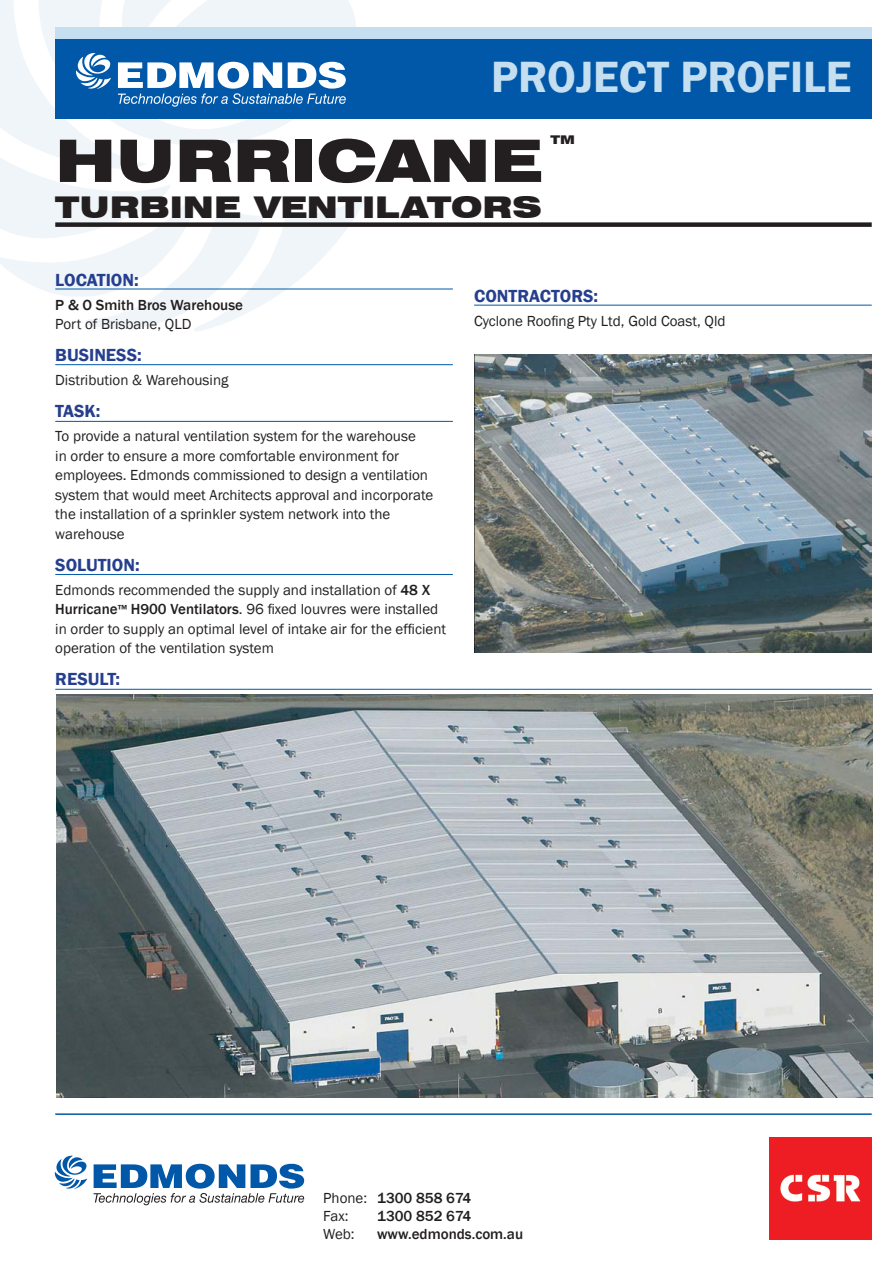
<style>
.page{position:relative;width:893px;height:1263px;background:#fff}
.page>*{position:absolute;margin:0;border:0;box-sizing:border-box;transform-origin:0 0}
.t1{font:900 expanded 58.5px "Swiss 721 BT";color:#231f20}
.t2{font:600 45px "Franklin Gothic";color:#c5dff0}
.t3{font:900 expanded 30px "Swiss 721 BT";color:#231f20}
.subheading{font:600 18px "Franklin Gothic";color:#253f8e}
.body{font:15px/19.5px "Franklin Gothic";color:#231f20}
.body-2{font:500 15px "Franklin Gothic";color:#231f20}
.t4{font:900 expanded 12px "Swiss 721 BT";color:#231f20}
.s1{font-weight:500}
.s2{font-weight:500;font-size:12px}
.s3{font-weight:400}
</style>
<div class="page">
<div style="left:55px;top:27px;width:817px;height:23px;background:#c5dff0"></div>
<div style="left:55px;top:40px;width:817px;height:79px;background:#0158a9"></div>
<svg style="left:0;top:0;width:366px;height:331px"></svg>
<img style="left:770px;top:1137px;width:102px;height:102px">
<hr style="left:55px;top:1113px;width:817px;height:2px;background:#0158a9">
<div style="left:55px;top:222px;width:817px;height:5px;background:#231f20"></div>
<svg style="left:93px;top:1164px;width:211px;height:41px"></svg>
<svg style="left:55px;top:1155px;width:32px;height:34px"></svg>
<hr style="left:55px;top:289px;width:398px;height:1px;background:#0158a9">
<img style="left:56px;top:694px;width:816px;height:403px">
<img style="left:475px;top:354px;width:396px;height:299px">
<hr style="left:55px;top:364px;width:398px;height:1px;background:#0158a9">
<hr style="left:55px;top:421px;width:398px;height:1px;background:#0158a9">
<hr style="left:55px;top:574px;width:398px;height:1px;background:#0158a9">
<hr style="left:55px;top:689px;width:817px;height:1px;background:#0158a9">
<hr style="left:474px;top:305px;width:398px;height:1px;background:#0158a9">
<p class="t2" style="left:491px;top:49px;width:362px">PROJECT PROFILE</p>
<p class="t1" style="left:55px;top:126px;width:488px">HURRICANE</p>
<p class="t4" style="left:550px;top:133px;width:26px">TM</p>
<p class="t3" style="left:55px;top:189px;width:488px">TURBINE VENTILATORS</p>
<p class="subheading" style="left:55px;top:269px;width:85px">LOCATION:</p>
<p class="body-2" style="left:55px;top:295px;width:189px">P &amp; O Smith Bros Warehouse</p>
<p class="body" style="left:55px;top:315px;width:138px">Port of Brisbane, QLD</p>
<p class="subheading" style="left:55px;top:344px;width:88px">BUSINESS:</p>
<p class="body" style="left:55px;top:371px;width:175px">Distribution &amp; Warehousing</p>
<p class="subheading" style="left:55px;top:400px;width:47px">TASK:</p>
<p class="body" style="left:55px;top:427px;width:379px">To provide a natural ventilation system for the warehouse<br>in order to ensure a more comfortable environment for employees. Edmonds commissioned to design a ventilation system that would meet Architects approval and incorporate</p>
<p class="body" style="left:55px;top:505px;width:337px">the installation of a sprinkler system network into the warehouse</p>
<p class="subheading" style="left:55px;top:554px;width:86px">SOLUTION:</p>
<p class="body" style="left:55px;top:580px;width:392px">Edmonds recommended the supply and installation of <span class="s1">48 X Hurricane</span><span class="s2">™</span> <span class="s1">H900 Ventilators</span>. 96 fixed louvres were installed in order to supply an optimal level of intake air for the efficient operation of the ventilation system</p>
<p class="subheading" style="left:55px;top:668px;width:66px">RESULT:</p>
<p class="subheading" style="left:474px;top:285px;width:126px">CONTRACTORS:</p>
<p class="body" style="left:474px;top:311px;width:253px">Cyclone Roofing Pty Ltd, Gold Coast, Qld</p>
<p class="body-2" style="left:323px;top:1188px;width:150px"><span class="s3">Phone:</span> 1300 858 674</p>
<p class="body" style="left:323px;top:1206px;width:27px">Fax:</p>
<p class="body-2" style="left:377px;top:1206px;width:96px">1300 852 674</p>
<p class="body" style="left:323px;top:1224px;width:33px">Web:</p>
<p class="body-2" style="left:377px;top:1224px;width:147px">www.edmonds.com.au</p>
</div>
